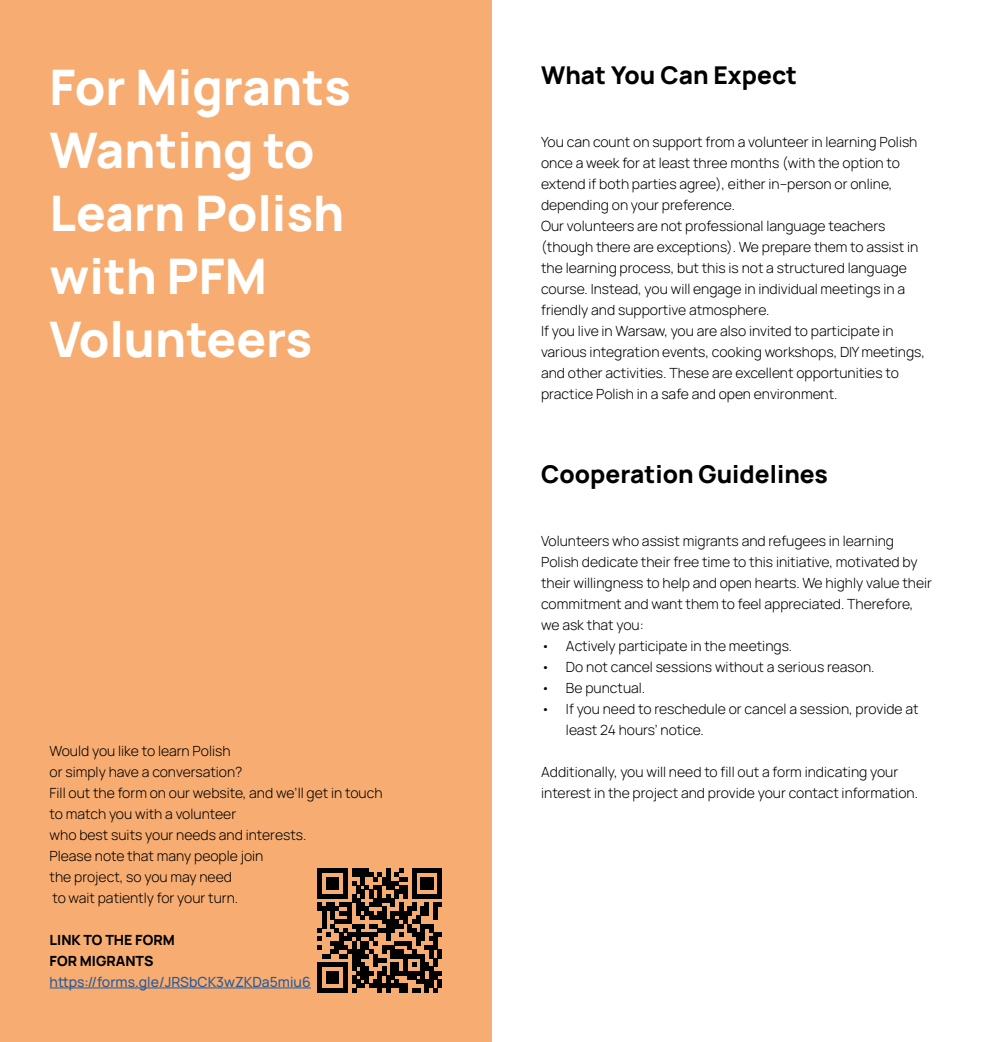
<style>
.page{position:relative;width:983px;height:1042px;background:#fff}
.page>*{position:absolute;margin:0;border:0;box-sizing:border-box;transform-origin:0 0}
.t1{font:800 49px/63px "Manrope";color:#fff}
.t2{font:800 24.5px "Manrope";color:#000}
.t3{font:300 14px/21px "Manrope";color:#000}
.t4{font:500 14px "Manrope";color:#275b9b}
.t5{font:800 14px/21px "Manrope";color:#000}
</style>
<div class="page">
<div style="left:0;top:0;width:491px;height:1042px;background:#f7ac71"></div>
<hr style="left:50px;top:987px;width:261px;height:1px;background:#275b9b">
<svg style="left:317px;top:868px;width:124px;height:124px"></svg>
<h1 class="t1" style="left:50px;top:54px;width:303px">For Migrants<br>Wanting to<br>Learn Polish with PFM<br>Volunteers</h1>
<p class="t3" style="left:50px;top:740px;width:334px">Would you like to learn Polish<br>or simply have a conversation?<br>Fill out the form on our website, and we’ll get in touch to match you with a volunteer<br>who best suits your needs and interests.<br>Please note that many people join<br>the project, so you may need<br>to wait patiently for your turn.</p>
<p class="t5" style="left:50px;top:929px;width:127px">LINK TO THE FORM<br>FOR MIGRANTS</p>
<p class="t4" style="left:50px;top:972px;width:262px">https://forms.gle/JRSbCK3wZKDa5miu6</p>
<h2 class="t2" style="left:541px;top:58px;width:257px">What You Can Expect</h2>
<p class="t3" style="left:541px;top:131px;width:385px">You can count on support from a volunteer in learning Polish once a week for at least three months (with the option to extend if both parties agree), either in–person or online, depending on your preference.<br>Our volunteers are not professional language teachers (though there are exceptions). We prepare them to assist in the learning process, but this is not a structured language course. Instead, you will engage in individual meetings in a friendly and supportive atmosphere.<br>If you live in Warsaw, you are also invited to participate in various integration events, cooking workshops, DIY meetings, and other activities. These are excellent opportunities to practice Polish in a safe and open environment.</p>
<h2 class="t2" style="left:541px;top:457px;width:288px">Cooperation Guidelines</h2>
<p class="t3" style="left:541px;top:530px;width:392px">Volunteers who assist migrants and refugees in learning Polish dedicate their free time to this initiative, motivated by their willingness to help and open hearts. We highly value their commitment and want them to feel appreciated. Therefore, we ask that you:</p>
<p class="t3" style="left:541px;top:635px;width:252px">• Actively participate in the meetings.</p>
<p class="t3" style="left:541px;top:656px;width:335px">• Do not cancel sessions without a serious reason.</p>
<p class="t3" style="left:541px;top:677px;width:105px">• Be punctual.</p>
<p class="t3" style="left:566px;top:698px;width:354px;text-indent:-25px">• If you need to reschedule or cancel a session, provide at least 24 hours’ notice.</p>
<p class="t3" style="left:541px;top:761px;width:378px">Additionally, you will need to fill out a form indicating your interest in the project and provide your contact information.</p>
</div>
